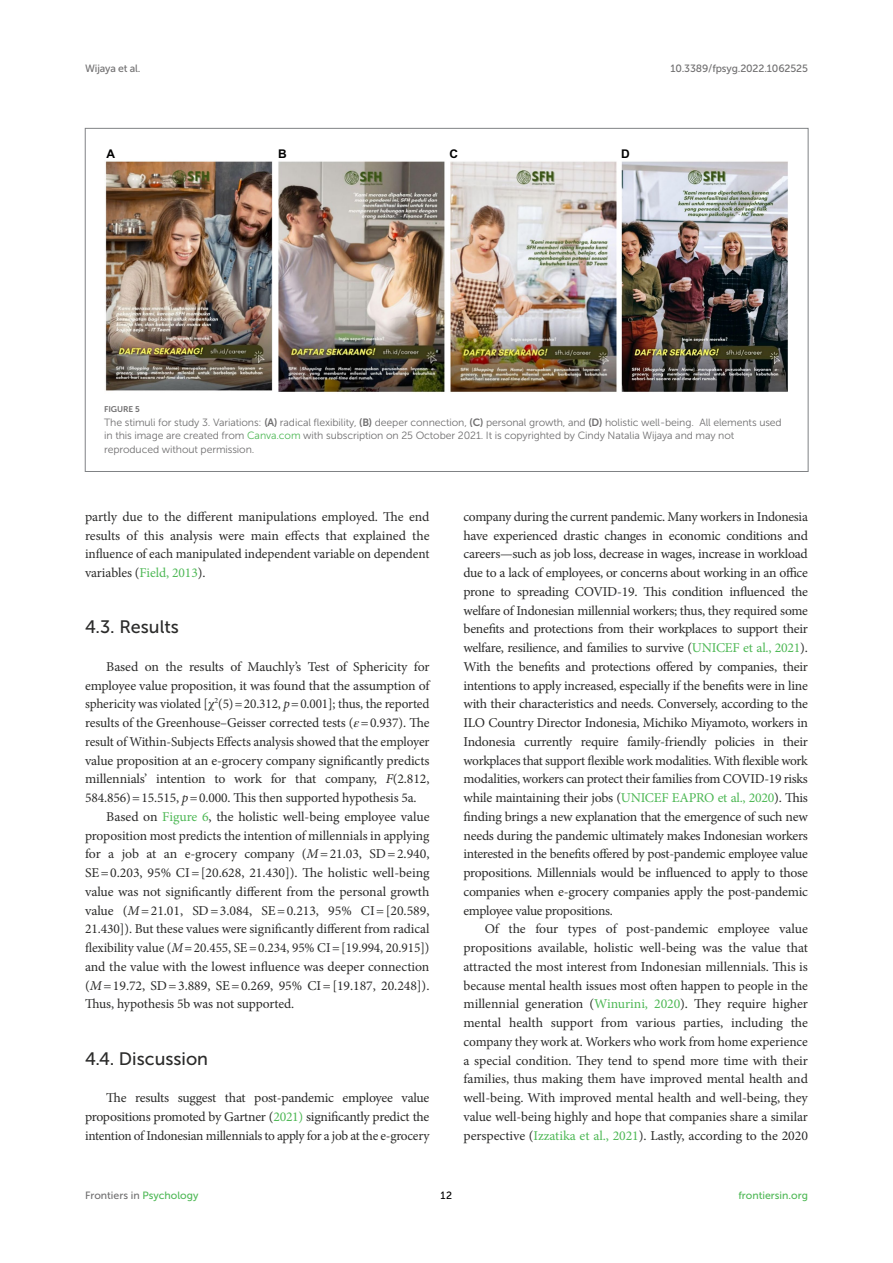
<style>
.page{position:relative;width:893px;height:1263px;background:#fff}
.page>*{position:absolute;margin:0;border:0;box-sizing:border-box;transform-origin:0 0}
.HEAD_2{font:18px "Museo Sans 500";color:#2b2b2a}
.TEXT_FLUSH{font:13.5px/18.8px "Minion Pro";letter-spacing:-.015em;color:#2b2b2a;text-align:justify}
.TEXT{font:13.5px/18.8px "Minion Pro";letter-spacing:-.005em;color:#2b2b2a;text-align:justify}
.t1{font:700 12px "Arial";color:#000}
.FIG_LEG{font:10.5px/13.5px "Museo Sans 300";letter-spacing:-.01em;color:#706f70}
.t2{font:10.5px "Museo Sans 500";letter-spacing:-.015em;color:#706f70}
.t3{font:10.5px "Museo Sans 500";color:#4eb855}
.t4{font:10.5px "Museo Sans 500";color:#000}
.FIG_HD{font:8.25px "Museo Sans 700";letter-spacing:-.01em;color:#706f70}
.s1{font-family:"Museo Sans 700"}
.s2{color:#4eb855}
.s3{font-family:"STIX General"}
.s4{font-style:italic}
.s5{font-family:"STIX General";font-style:italic}
</style>
<div class="page">
<img style="left:105px;top:161px;width:683px;height:231px">
<p class="t2" style="left:85px;top:63px;width:57px">Wijaya et al.</p>
<p class="t2" style="left:670px;top:63px;width:139px">10.3389/fpsyg.2022.1062525</p>
<p class="t1" style="left:107px;top:146px;width:10px">A</p>
<p class="t1" style="left:278px;top:146px;width:10px">B</p>
<p class="t1" style="left:450px;top:146px;width:10px">C</p>
<p class="t1" style="left:621px;top:146px;width:10px">D</p>
<p class="FIG_HD" style="left:104px;top:405px;width:37px">FIGURE 5</p>
<p class="FIG_LEG" style="left:104px;top:415px;width:679px">The stimuli for study 3. Variations: <span class="s1">(A)</span> radical flexibility, <span class="s1">(B)</span> deeper connection, <span class="s1">(C)</span> personal growth, and <span class="s1">(D)</span> holistic well-being. All elements used in this image are created from <span class="s2">Canva.com</span> with subscription on 25 October 2021. It is copyrighted by Cindy Natalia Wijaya and may not reproduced without permission.</p>
<p class="TEXT_FLUSH" style="left:85px;top:507px;width:346px">partly due to the different manipulations employed. The end results of this analysis were main effects that explained the influence of each manipulated independent variable on dependent variables (<span class="s2">Field, 2013</span>).</p>
<p class="HEAD_2" style="left:85px;top:617px;width:95px">4.3. Results</p>
<p class="TEXT_FLUSH" style="left:85px;top:657px;width:346px;text-indent:21px">Based on the results of Mauchly’s Test of Sphericity for employee value proposition, it was found that the assumption of sphericity was violated [<span class="s3">χ</span><sup>2</sup>(5)=20.312, <span class="s4">p</span>=0.001]; thus, the reported results of the Greenhouse–Geisser corrected tests (<span class="s5">ε</span>=0.937). The result of Within-Subjects Effects analysis showed that the employer value proposition at an e-grocery company significantly predicts millennials’ intention to work for that company, <span class="s4">F</span>(2.812, 584.856)=15.515, <span class="s4">p</span>=0.000. This then supported hypothesis 5a.</p>
<p class="TEXT" style="left:85px;top:807px;width:346px;text-indent:21px">Based on <span class="s2">Figure 6</span>, the holistic well-being employee value proposition most predicts the intention of millennials in applying for a job at an e-grocery company (<span class="s4">M</span>=21.03, SD=2.940, SE=0.203, 95% CI=[20.628, 21.430]). The holistic well-being value was not significantly different from the personal growth value (<span class="s4">M</span>=21.01, SD=3.084, SE=0.213, 95% CI=[20.589, 21.430]). But these values were significantly different from radical flexibility value (<span class="s4">M</span>=20.455, SE=0.234, 95% CI=[19.994, 20.915]) and the value with the lowest influence was deeper connection (<span class="s4">M</span>=19.72, SD=3.889, SE=0.269, 95% CI=[19.187, 20.248]).<br>Thus, hypothesis 5b was not supported.</p>
<p class="HEAD_2" style="left:85px;top:1048px;width:125px">4.4. Discussion</p>
<p class="TEXT_FLUSH" style="left:85px;top:1088px;width:346px;text-indent:21px">The results suggest that post-pandemic employee value propositions promoted by Gartner (<span class="s2">2021)</span> significantly predict the intention of Indonesian millennials to apply for a job at the e-grocery</p>
<p class="TEXT_FLUSH" style="left:463px;top:507px;width:346px">company during the current pandemic. Many workers in Indonesia have experienced drastic changes in economic conditions and careers—such as job loss, decrease in wages, increase in workload due to a lack of employees, or concerns about working in an office prone to spreading COVID-19. This condition influenced the welfare of Indonesian millennial workers; thus, they required some benefits and protections from their workplaces to support their welfare, resilience, and families to survive (<span class="s2">UNICEF et al., 2021</span>).<br>With the benefits and protections offered by companies, their intentions to apply increased, especially if the benefits were in line with their characteristics and needs. Conversely, according to the ILO Country Director Indonesia, Michiko Miyamoto, workers in Indonesia currently require family-friendly policies in their workplaces that support flexible work modalities. With flexible work modalities, workers can protect their families from COVID-19 risks while maintaining their jobs (<span class="s2">UNICEF EAPRO et al., 2020</span>). This finding brings a new explanation that the emergence of such new needs during the pandemic ultimately makes Indonesian workers interested in the benefits offered by post-pandemic employee value propositions. Millennials would be influenced to apply to those companies when e-grocery companies apply the post-pandemic employee value propositions.</p>
<p class="TEXT" style="left:463px;top:920px;width:346px;text-indent:21px">Of the four types of post-pandemic employee value propositions available, holistic well-being was the value that attracted the most interest from Indonesian millennials. This is because mental health issues most often happen to people in the millennial generation (<span class="s2">Winurini, 2020</span>). They require higher mental health support from various parties, including the company they work at. Workers who work from home experience a special condition. They tend to spend more time with their families, thus making them have improved mental health and well-being. With improved mental health and well-being, they value well-being highly and hope that companies share a similar perspective (<span class="s2">Izzatika et al., 2021</span>). Lastly, according to the 2020</p>
<p class="t2" style="left:85px;top:1190px;width:115px">Frontiers in <span class="s2">Psychology</span></p>
<p class="t4" style="left:441px;top:1190px;width:13px">12</p>
<p class="t3" style="left:738px;top:1190px;width:71px">frontiersin.org</p>
</div>
